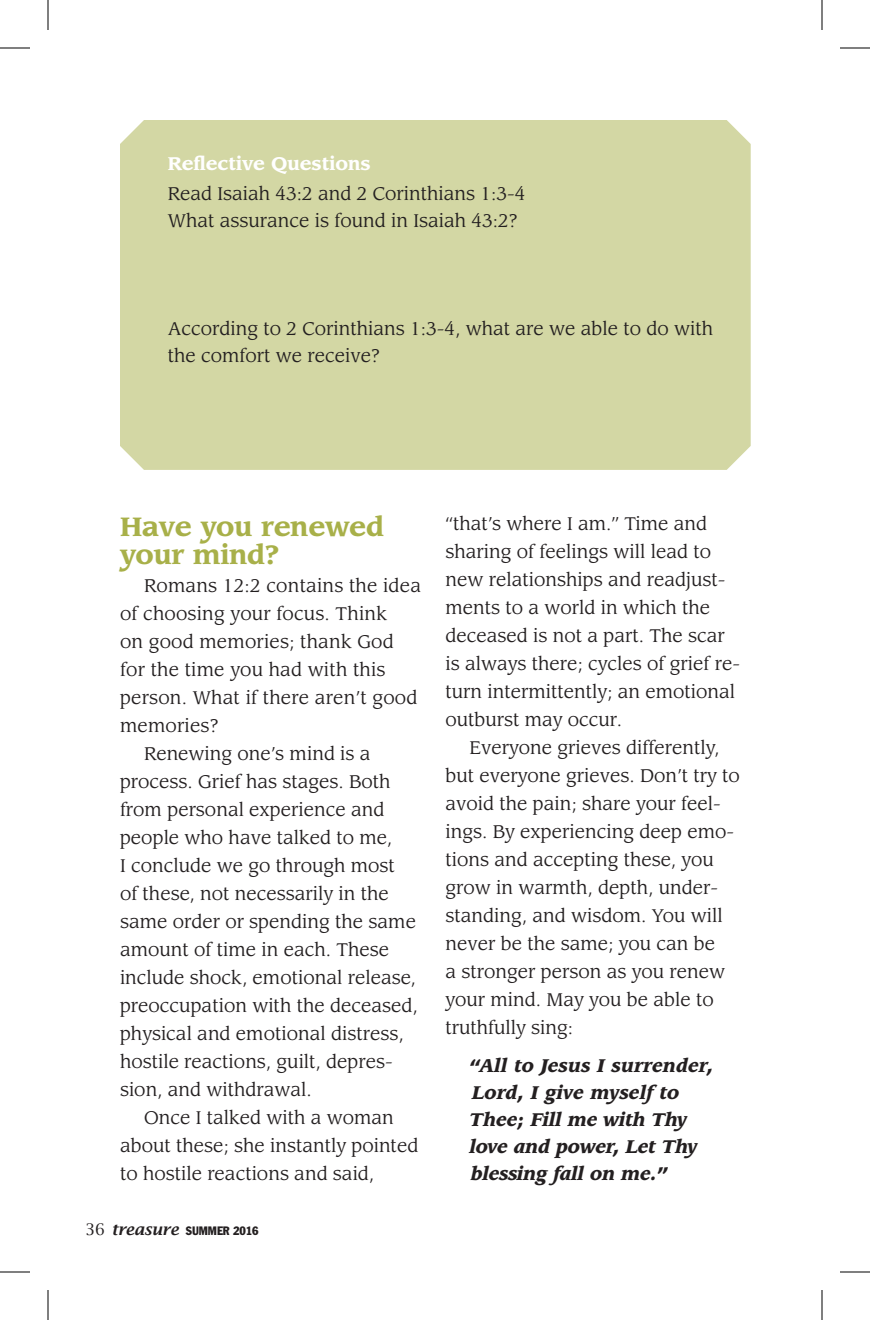
<style>
.page{position:relative;width:870px;height:1320px;background:#fff}
.page>*{position:absolute;margin:0;border:0;box-sizing:border-box;transform-origin:0 0}
.t1{font:700 26px/28px "Leawood";color:#a8b049}
.t2{font:18px/28px "Leawood";color:#231f20}
.t3{font:italic 900 18px/27px "Leawood";letter-spacing:-.02em;color:#231f20}
.t4{font:italic 900 18px/27px "Leawood";color:#231f20}
.t5{font:700 18px "Leawood";color:#fff}
.t6{font:condensed 12px "Franklin Gothic";letter-spacing:-.005em;color:#231f20}
.s1{font-family:"Lucida Bright";font-stretch:normal;font-size:16px}
.s2{font-family:"Lucida Bright";font-weight:600;font-style:italic;font-stretch:normal;font-size:16px}
</style>
<div class="page">
<div style="left:120px;top:120px;width:631px;height:350px;background:#d3d7a4"></div>
<hr style="left:0;top:48px;width:30px;height:1px;background:#000">
<hr style="left:840px;top:48px;width:30px;height:1px;background:#000">
<hr style="left:0;top:1272px;width:30px;height:1px;background:#000">
<hr style="left:840px;top:1272px;width:30px;height:1px;background:#000">
<hr style="left:48px;top:0;width:1px;height:30px;background:#000">
<hr style="left:48px;top:1290px;width:1px;height:30px;background:#000">
<hr style="left:822px;top:0;width:1px;height:30px;background:#000">
<hr style="left:822px;top:1290px;width:1px;height:30px;background:#000">
<p class="t5" style="left:168px;top:152px;width:205px">Reflective Questions</p>
<p class="t2" style="left:168px;top:180px;width:359px">Read Isaiah 43:2 and 2 Corinthians 1:3-4</p>
<p class="t2" style="left:168px;top:207px;width:351px">What assurance is found in Isaiah 43:2?</p>
<p class="t2" style="left:168px;top:315px;width:547px">According to 2 Corinthians 1:3-4, what are we able to do with</p>
<p class="t2" style="left:168px;top:342px;width:214px">the comfort we receive?</p>
<p class="t1" style="left:120px;top:513px;width:265px">Have you renewed your mind?</p>
<p class="t2" style="left:120px;top:572px;width:303px;text-indent:24px">Romans 12:2 contains the idea of choosing your focus. Think<br>on good memories; thank God for the time you had with this person. What if there aren’t good memories?</p>
<p class="t2" style="left:120px;top:740px;width:299px;text-indent:24px">Renewing one’s mind is a process. Grief has stages. Both from personal experience and people who have talked to me,<br>I conclude we go through most<br>of these, not necessarily in the same order or spending the same amount of time in each. These include shock, emotional release, preoccupation with the deceased, physical and emotional distress, hostile reactions, guilt, depres&shy;sion, and withdrawal.</p>
<p class="t2" style="left:120px;top:1104px;width:300px;text-indent:24px">Once I talked with a woman about these; she instantly pointed to hostile reactions and said,</p>
<p class="t6" style="left:86px;top:1223px;width:175px"><span class="s1">36</span> <span class="s2">treasure</span> SUMMER 2016</p>
<p class="t2" style="left:446px;top:510px;width:296px">“that’s where I am.” Time and sharing of feelings will lead to new relationships and readjust&shy;ments to a world in which the deceased is not a part. The scar is always there; cycles of grief re&shy;turn intermittently; an emotional outburst may occur.</p>
<p class="t2" style="left:446px;top:734px;width:296px;text-indent:24px">Everyone grieves differently, but everyone grieves. Don’t try to avoid the pain; share your feel&shy;ings. By experiencing deep emo&shy;tions and accepting these, you grow in warmth, depth, under&shy;standing, and wisdom. You will never be the same; you can be<br>a stronger person as you renew your mind. May you be able to truthfully sing:</p>
<p class="t4" style="left:470px;top:1052px;width:246px">“All to Jesus I surrender,<br>Lord, I give myselfto</p>
<p class="t3" style="left:470px;top:1106px;width:219px">Thee; Fill me with Thy</p>
<p class="t3" style="left:470px;top:1133px;width:229px">love and power, Let Thy blessing fall on me.”</p>
</div>
